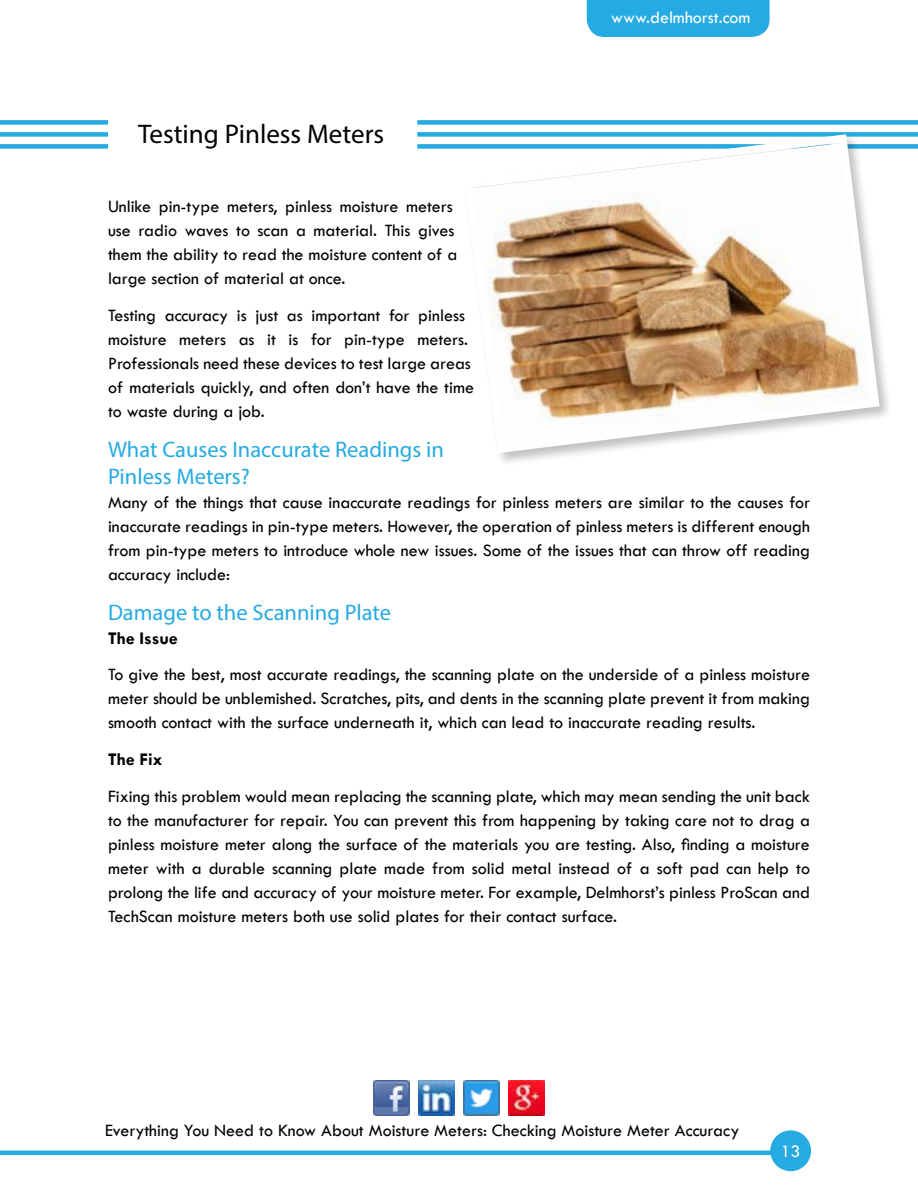
<style>
.page{position:relative;width:918px;height:1188px;background:#fff}
.page>*{position:absolute;margin:0;border:0;box-sizing:border-box;transform-origin:0 0}
.t1{font:27px "Myriad Pro";color:#000}
.t2{font:22.5px/27px "Myriad Pro";color:#25aae2}
.t3{font:18px/24px "Tw Cen";color:#000;text-align:justify}
.t4{font:18px "Tw Cen";color:#fff}
.t5{font:700 18px "Tw Cen";color:#000}
</style>
<div class="page">
<div style="left:0;top:120px;width:108px;height:5px;background:#25aae2"></div>
<div style="left:0;top:132px;width:108px;height:5px;background:#25aae2"></div>
<div style="left:0;top:144px;width:108px;height:5px;background:#25aae2"></div>
<hr style="left:0;top:1151px;width:774px;height:4px;background:#25aae2">
<div style="left:770px;top:1130px;width:41px;height:41px;background:#25aae2;border-radius:50%"></div>
<div style="left:587px;top:0;width:183px;height:37px;background:#25aae2"></div>
<img style="left:373px;top:1080px;width:36px;height:36px">
<img style="left:418px;top:1080px;width:36px;height:36px">
<img style="left:464px;top:1080px;width:36px;height:36px">
<img style="left:509px;top:1080px;width:36px;height:36px">
<div style="left:417px;top:120px;width:501px;height:5px;background:#25aae2"></div>
<div style="left:417px;top:132px;width:501px;height:5px;background:#25aae2"></div>
<div style="left:417px;top:144px;width:501px;height:5px;background:#25aae2"></div>
<div style="left:463px;top:132px;width:430px;height:335px;background:#fff"></div>
<svg style="left:461px;top:132px;width:423px;height:325px"></svg>
<h1 class="t1" style="left:138px;top:117px;width:248px">Testing Pinless Meters</h1>
<p class="t4" style="left:611px;top:7px;width:141px">www.delmhorst.com</p>
<p class="t3" style="left:108px;top:195px;width:351px;text-align:left">Unlike pin-type meters, pinless moisture meters use radio waves to scan a material. This gives them the ability to read the moisture content of a large section of material at once.</p>
<p class="t3" style="left:108px;top:303px;width:368px;text-align:left">Testing accuracy is just as important for pinless moisture meters as it is for pin-type meters.<br>Professionals need these devices to test large areas of materials quickly, and often don’t have the time to waste during a job.</p>
<p class="t2" style="left:108px;top:435px;width:337px">What Causes Inaccurate Readings in<br>Pinless Meters?</p>
<p class="t3" style="left:108px;top:490px;width:704px">Many of the things that cause inaccurate readings for pinless meters are similar to the causes for inaccurate readings in pin-type meters. However, the operation of pinless meters is different enough from pin-type meters to introduce whole new issues. Some of the issues that can throw off reading accuracy include:</p>
<p class="t2" style="left:108px;top:598px;width:285px">Damage to the Scanning Plate</p>
<p class="t5" style="left:108px;top:627px;width:71px">The Issue</p>
<p class="t3" style="left:108px;top:663px;width:704px">To give the best, most accurate readings, the scanning plate on the underside of a pinless moisture meter should be unblemished. Scratches, pits, and dents in the scanning plate prevent it from making smooth contact with the surface underneath it, which can lead to inaccurate reading results.</p>
<p class="t5" style="left:108px;top:749px;width:56px">The Fix</p>
<p class="t3" style="left:108px;top:784px;width:704px">Fixing this problem would mean replacing the scanning plate, which may mean sending the unit back to the manufacturer for repair. You can prevent this from happening by taking care not to drag a pinless moisture meter along the surface of the materials you are testing. Also, finding a moisture meter with a durable scanning plate made from solid metal instead of a soft pad can help to prolong the life and accuracy of your moisture meter. For example, Delmhorst’s pinless ProScan and TechScan moisture meters both use solid plates for their contact surface.</p>
<p class="t3" style="left:105px;top:1118px;width:636px">Everything You Need to Know About Moisture Meters: Checking Moisture Meter Accuracy</p>
<p class="t4" style="left:781px;top:1140px;width:21px">13</p>
</div>
